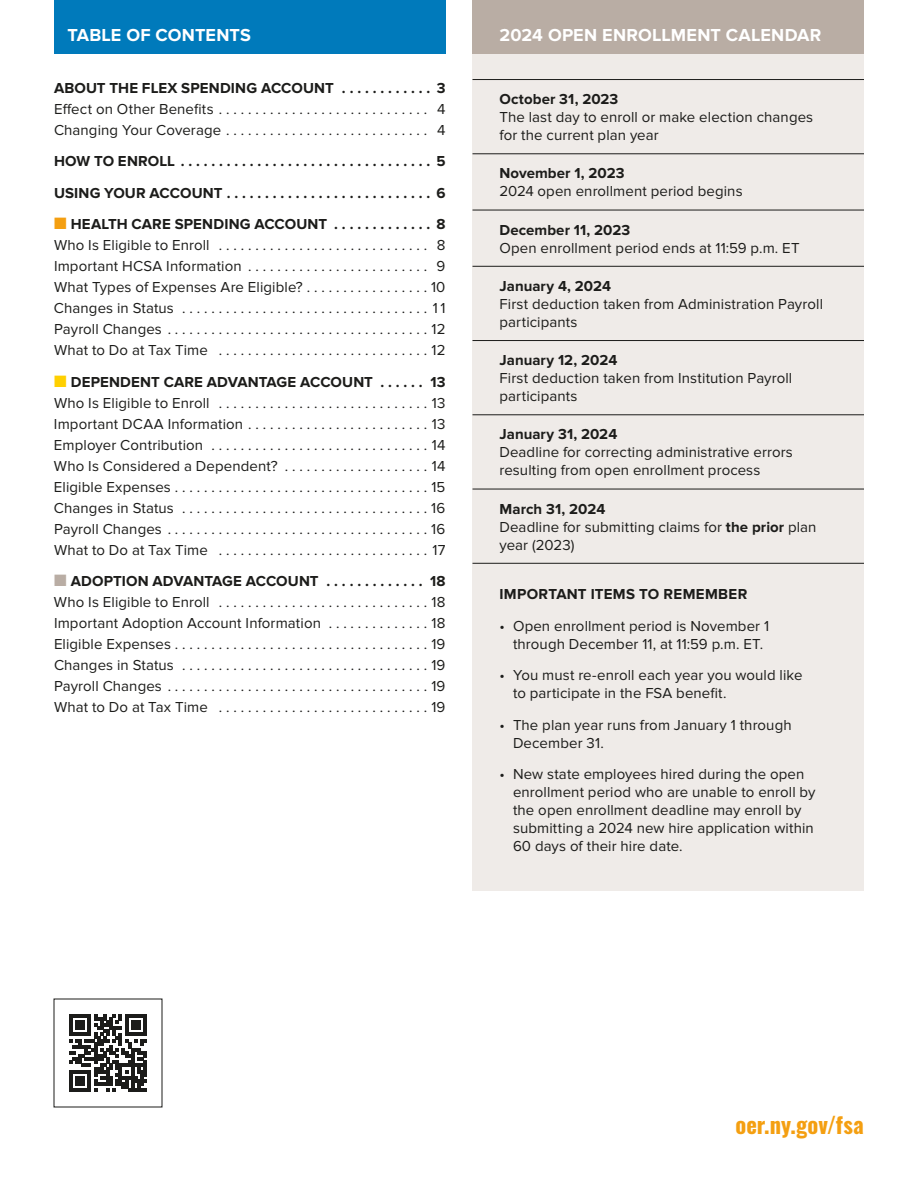
<style>
.page{position:relative;width:918px;height:1188px;background:#fff}
.page>*{position:absolute;margin:0;border:0;box-sizing:border-box;transform-origin:0 0}
.t1{font:700 22.5px "Oswald";color:#f49f11}
.t2{font:700 18px "Proxima Nova";letter-spacing:.01em;color:#fff}
.t3{font:15px/21px "Proxima Nova";letter-spacing:.005em;color:#1c1c1a}
.t4{font:700 15px "Proxima Nova";letter-spacing:.01em;color:#1c1c1a}
.s1{font-weight:700}
.s2{color:#f49f11}
.s3{color:#ffd000}
.s4{color:#b9ada4}
</style>
<div class="page">
<div style="left:54px;top:0;width:392px;height:54px;background:#007abb"></div>
<div style="left:472px;top:0;width:392px;height:54px;background:#b9ada4"></div>
<div style="left:472px;top:54px;width:392px;height:837px;background:#efebe8"></div>
<hr style="left:472px;top:79px;width:392px;height:1px;background:#1c1c1a">
<hr style="left:472px;top:154px;width:392px;height:1px;background:#1c1c1a">
<hr style="left:472px;top:210px;width:392px;height:1px;background:#1c1c1a">
<hr style="left:472px;top:266px;width:392px;height:1px;background:#1c1c1a">
<hr style="left:472px;top:340px;width:392px;height:1px;background:#1c1c1a">
<hr style="left:472px;top:415px;width:392px;height:1px;background:#1c1c1a">
<hr style="left:472px;top:489px;width:392px;height:1px;background:#1c1c1a">
<hr style="left:472px;top:563px;width:392px;height:1px;background:#1c1c1a">
<svg style="left:69px;top:1014px;width:78px;height:78px"></svg>
<p class="t2" style="left:68px;top:24px;width:185px">TABLE OF CONTENTS</p>
<p class="t2" style="left:500px;top:24px;width:323px">2024 OPEN ENROLLMENT CALENDAR</p>
<p class="t3" style="left:54px;top:78px;width:393px;text-align:justify"><span class="s1">ABOUT THE FLEX SPENDING ACCOUNT . . . . . . . . . . . 3<br></span>Effect on Other Benefits . . . . . . . . . . . . . . . . . . . . . . . . . . . . . 4<br>Changing Your Coverage . . . . . . . . . . . . . . . . . . . . . . . . . . . . 4</p>
<p class="t4" style="left:54px;top:153px;width:393px">HOW TO ENROLL . . . . . . . . . . . . . . . . . . . . . . . . . . . . . . . . 5</p>
<p class="t4" style="left:54px;top:184px;width:393px">USING YOUR ACCOUNT . . . . . . . . . . . . . . . . . . . . . . . . . . 6</p>
<p class="t3" style="left:54px;top:214px;width:393px;text-align:justify"><span class="s2">■</span> <span class="s1">HEALTH CARE SPENDING ACCOUNT . . . . . . . . . . . . 8<br></span>Who Is Eligible to Enroll . . . . . . . . . . . . . . . . . . . . . . . . . . . . . 8<br>Important HCSA Information . . . . . . . . . . . . . . . . . . . . . . . . . 9<br>What Types of Expenses Are Eligible? . . . . . . . . . . . . . . . . 10<br>Changes in Status . . . . . . . . . . . . . . . . . . . . . . . . . . . . . . . . . 11<br>Payroll Changes . . . . . . . . . . . . . . . . . . . . . . . . . . . . . . . . . . . 12<br>What to Do at Tax Time . . . . . . . . . . . . . . . . . . . . . . . . . . . . 12</p>
<p class="t3" style="left:54px;top:372px;width:393px;text-align:justify"><span class="s3">■</span> <span class="s1">DEPENDENT CARE ADVANTAGE ACCOUNT . . . . . . 13<br></span>Who Is Eligible to Enroll . . . . . . . . . . . . . . . . . . . . . . . . . . . . 13<br>Important DCAA Information . . . . . . . . . . . . . . . . . . . . . . . . 13<br>Employer Contribution . . . . . . . . . . . . . . . . . . . . . . . . . . . . . 14<br>Who Is Considered a Dependent? . . . . . . . . . . . . . . . . . . . 14<br>Eligible Expenses . . . . . . . . . . . . . . . . . . . . . . . . . . . . . . . . . . . 15<br>Changes in Status . . . . . . . . . . . . . . . . . . . . . . . . . . . . . . . . . 16<br>Payroll Changes . . . . . . . . . . . . . . . . . . . . . . . . . . . . . . . . . . . 16<br>What to Do at Tax Time . . . . . . . . . . . . . . . . . . . . . . . . . . . . 17</p>
<p class="t3" style="left:54px;top:571px;width:393px;text-align:justify"><span class="s4">■</span> <span class="s1">ADOPTION ADVANTAGE ACCOUNT . . . . . . . . . . . . 18<br></span>Who Is Eligible to Enroll . . . . . . . . . . . . . . . . . . . . . . . . . . . . 18<br>Important Adoption Account Information . . . . . . . . . . . . . . 18<br>Eligible Expenses . . . . . . . . . . . . . . . . . . . . . . . . . . . . . . . . . . . 19<br>Changes in Status . . . . . . . . . . . . . . . . . . . . . . . . . . . . . . . . . 19<br>Payroll Changes . . . . . . . . . . . . . . . . . . . . . . . . . . . . . . . . . . . 19<br>What to Do at Tax Time . . . . . . . . . . . . . . . . . . . . . . . . . . . . 19</p>
<p class="t3" style="left:500px;top:90px;width:315px;line-height:18px"><span class="s1">October 31, 2023<br></span>The last day to enroll or make election changes for the current plan year</p>
<p class="t3" style="left:500px;top:165px;width:245px;line-height:18px"><span class="s1">November 1, 2023<br></span>2024 open enrollment period begins</p>
<p class="t3" style="left:500px;top:221px;width:302px;line-height:18px"><span class="s1">December 11, 2023<br></span>Open enrollment period ends at 11:59 p.m. ET</p>
<p class="t3" style="left:500px;top:277px;width:325px;line-height:18px"><span class="s1">January 4, 2024<br></span>First deduction taken from Administration Payroll participants</p>
<p class="t3" style="left:500px;top:351px;width:294px;line-height:18px"><span class="s1">January 12, 2024<br></span>First deduction taken from Institution Payroll participants</p>
<p class="t3" style="left:500px;top:426px;width:295px;line-height:18px"><span class="s1">January 31, 2024<br></span>Deadline for correcting administrative errors resulting from open enrollment process</p>
<p class="t3" style="left:500px;top:500px;width:319px;line-height:18px"><span class="s1">March 31, 2024<br></span>Deadline for submitting claims for <span class="s1">the prior</span> plan year (2023)</p>
<p class="t4" style="left:500px;top:585px;width:249px">IMPORTANT ITEMS TO REMEMBER</p>
<p class="t3" style="left:500px;top:617px;width:271px;line-height:18px;text-align:center">• Open enrollment period is November 1 through December 11, at 11:59 p.m. ET.</p>
<p class="t3" style="left:513px;top:666px;width:291px;line-height:18px;text-indent:-14px">• You must re-enroll each year you would like to participate in the FSA benefit.</p>
<p class="t3" style="left:513px;top:716px;width:280px;line-height:18px;text-indent:-14px">• The plan year runs from January 1 through<br>December 31.</p>
<p class="t3" style="left:513px;top:765px;width:304px;line-height:18px;text-indent:-14px">• New state employees hired during the open enrollment period who are unable to enroll by the open enrollment deadline may enroll by submitting a 2024 new hire application within 60 days of their hire date.</p>
<h1 class="t1" style="left:736px;top:1113px;width:130px">oer.ny.gov/fsa</h1>
</div>
